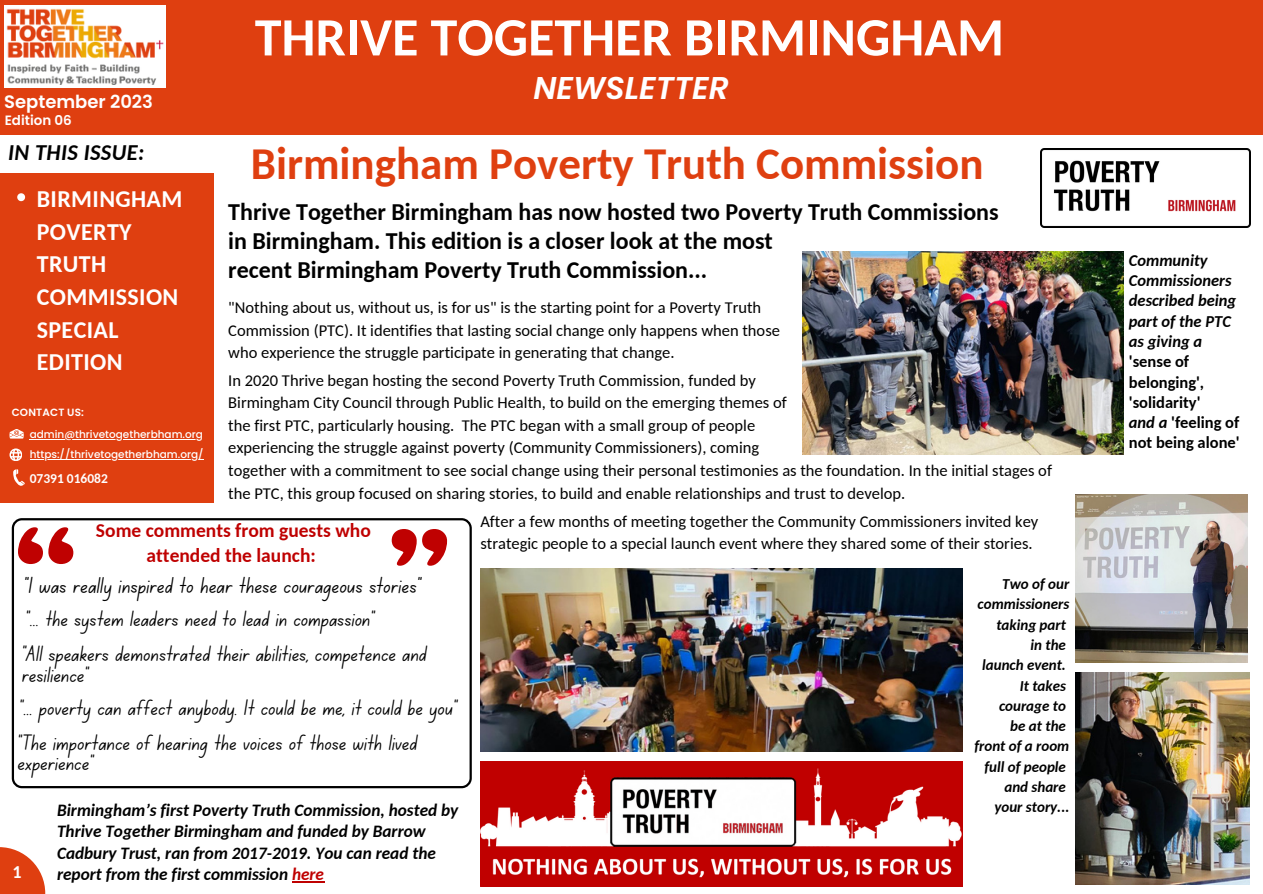
<style>
.page{position:relative;width:1263px;height:894px;background:#fff}
.page>*{position:absolute;margin:0;border:0;box-sizing:border-box;transform-origin:0 0}
.t1{font:135px "Coustard";color:#bf0101}
.t2{font:700 54px "Carlito";color:#fff}
.t3{font:700 45px "Carlito";color:#df3f10}
.t4{font:italic 600 31.5px "Poppins";color:#fff}
.t5{font:700 24px "Carlito";color:#000}
.t6{font:700 24px/32.5px "Carlito";letter-spacing:.015em;color:#fff}
.t7{font:23.25px "Canva School Font";color:#000}
.t8{font:22.5px/20.2px "Canva School Font";color:#000}
.t9{font:italic 700 22.5px "Carlito";letter-spacing:.015em;color:#000}
.t10{font:700 19.5px/24.8px "Carlito";color:#bf0101;text-align:center}
.t11{font:600 18px "Poppins";color:#fff}
.t12{font:700 18px "Carlito";color:#fff}
.t13{font:italic 700 17.25px/21.3px "Carlito";color:#000}
.t14{font:16.5px/22.5px "Carlito";color:#000}
.t15{font:italic 700 16.5px/20.2px "Carlito";color:#000}
.t16{font:700 16.5px/20.2px "Carlito";color:#000}
.t17{font:italic 700 15px/20.2px "Carlito";color:#000;text-align:right}
.t18{font:700 13.5px "Carlito";color:#fff}
.t19{font:600 13.5px "Poppins";color:#fff}
.t20{font:500 10.5px/20.1px "Poppins";color:#fff}
.t21{font:600 10.5px "Poppins";letter-spacing:.015em;color:#fff}
.s1{color:#bf0101}
.s2{font-style:normal}
.s3{font-style:italic}
</style>
<div class="page">
<div style="left:0;top:0;width:1263px;height:135px;background:#df3f10"></div>
<div style="left:0;top:173px;width:214px;height:329px;background:#df3f10"></div>
<svg style="left:17px;top:193px;width:8px;height:8px"></svg>
<svg style="left:0;top:847px;width:45px;height:46px;fill:#df3f10"></svg>
<svg style="left:10px;top:448px;width:12px;height:13px"></svg>
<svg style="left:10px;top:429px;width:14px;height:9px"></svg>
<svg style="left:13px;top:469px;width:12px;height:17px"></svg>
<div style="left:5px;top:5px;width:161px;height:83px;background:#fff"></div>
<img style="left:7px;top:8px;width:157px;height:77px">
<img style="left:480px;top:761px;width:483px;height:125px">
<hr style="left:292px;top:881px;width:32px;height:1px;background:#bf0101">
<img style="left:1040px;top:148px;width:211px;height:79px">
<img style="left:480px;top:568px;width:483px;height:183px">
<img style="left:1075px;top:672px;width:175px;height:211px">
<img style="left:1075px;top:494px;width:172px;height:167px">
<img style="left:802px;top:251px;width:321px;height:203px">
<hr style="left:30px;top:439px;width:173px;height:1px;background:#fff">
<hr style="left:30px;top:459px;width:174px;height:1px;background:#fff">
<svg style="left:12px;top:518px;width:460px;height:270px"></svg>
<p class="t11" style="left:4px;top:89px;width:150px">September 2023</p>
<p class="t19" style="left:5px;top:111px;width:69px">Edition 06</p>
<p class="t9" style="left:8px;top:143px;width:137px">IN THIS ISSUE:</p>
<p class="t6" style="left:37px;top:185px;width:147px">BIRMINGHAM<br>POVERTY<br>TRUTH<br>COMMISSION<br>SPECIAL<br>EDITION</p>
<p class="t21" style="left:12px;top:405px;width:74px">CONTACT US:</p>
<p class="t20" style="left:30px;top:424px;width:175px">admin@thrivetogetherbham.org https://thrivetogetherbham.org/</p>
<p class="t2" style="left:255px;top:15px;width:751px">THRIVE TOGETHER BIRMINGHAM</p>
<p class="t4" style="left:533px;top:66px;width:197px">NEWSLETTER</p>
<p class="t3" style="left:251px;top:145px;width:734px">Birmingham Poverty Truth Commission</p>
<p class="t5" style="left:228px;top:202px;width:772px">Thrive Together Birmingham has now hosted two Poverty Truth Commissions</p>
<p class="t5" style="left:228px;top:231px;width:546px">in Birmingham. This edition is a closer look at the most</p>
<p class="t5" style="left:228px;top:260px;width:480px">recent Birmingham Poverty Truth Commission...</p>
<p class="t14" style="left:228px;top:297px;width:553px">"Nothing about us, without us, is for us" is the starting point for a Poverty Truth<br>Commission (PTC). It identifies that lasting social change only happens when those who experience the struggle participate in generating that change.</p>
<p class="t14" style="left:228px;top:370px;width:560px">In 2020 Thrive began hosting the second Poverty Truth Commission, funded by<br>Birmingham City Council through Public Health, to build on the emerging themes of the first PTC, particularly housing. The PTC began with a small group of people</p>
<p class="t14" style="left:228px;top:438px;width:532px">experiencing the struggle against poverty (Community Commissioners), coming</p>
<p class="t14" style="left:228px;top:460px;width:825px">together with a commitment to see social change using their personal testimonies as the foundation. In the initial stages of the PTC, this group focused on sharing stories, to build and enable relationships and trust to develop.</p>
<p class="t14" style="left:480px;top:511px;width:559px">After a few months of meeting together the Community Commissioners invited key</p>
<p class="t14" style="left:480px;top:534px;width:554px">strategic people to a special launch event where they shared some of their stories.</p>
<p class="t18" style="left:30px;top:472px;width:80px">07391 016082</p>
<p class="t10" style="left:96px;top:519px;width:276px">Some comments from guests who attended the launch:</p>
<p class="t1" style="left:76px;top:602px;width:63px;rotate:-180deg">"</p>
<p class="t1" style="left:389px;top:490px;width:63px">"</p>
<p class="t7" style="left:24px;top:574px;width:399px">"I was really inspired to hear these courageous stories"</p>
<p class="t17" style="left:978px;top:575px;width:93px">Two of our commissioners taking part</p>
<p class="t17" style="left:1030px;top:636px;width:37px">in the</p>
<p class="t17" style="left:982px;top:656px;width:85px">launch event.</p>
<p class="t17" style="left:1020px;top:676px;width:48px">It takes</p>
<p class="t17" style="left:999px;top:696px;width:68px">courage to</p>
<p class="t17" style="left:1010px;top:717px;width:57px">be at the</p>
<p class="t17" style="left:974px;top:737px;width:96px;text-align:center">front of a room full of people</p>
<p class="t17" style="left:1004px;top:777px;width:63px">and share</p>
<p class="t17" style="left:994px;top:798px;width:76px">your story...</p>
<p class="t8" style="left:26px;top:611px;width:351px">"... the system leaders need to lead in compassion"</p>
<p class="t8" style="left:22px;top:646px;width:406px">"All speakers demonstrated their abilities, competence and resilience"</p>
<p class="t8" style="left:19px;top:700px;width:440px">"... poverty can affect anybody. It could be me, it could be you"</p>
<p class="t8" style="left:18px;top:734px;width:401px">"The importance of hearing the voices of those with lived experience"</p>
<p class="t13" style="left:57px;top:800px;width:403px">Birmingham’s first Poverty Truth Commission, hosted by</p>
<p class="t13" style="left:57px;top:822px;width:380px">Thrive Together Birmingham and funded by Barrow<br>Cadbury Trust, ran from 2017-2019. You can read the report from the first commission <span class="s1">here</span></p>
<p class="t12" style="left:13px;top:864px;width:11px">1</p>
<p class="t15" style="left:1129px;top:251px;width:109px">Community<br>Commissioners described being part of the PTC as giving a <span class="s2">'sense of belonging'</span>, <span class="s2">'solidarity'</span></p>
<p class="t16" style="left:1129px;top:413px;width:112px"><span class="s3">and a</span> 'feeling of not being alone'</p>
</div>
